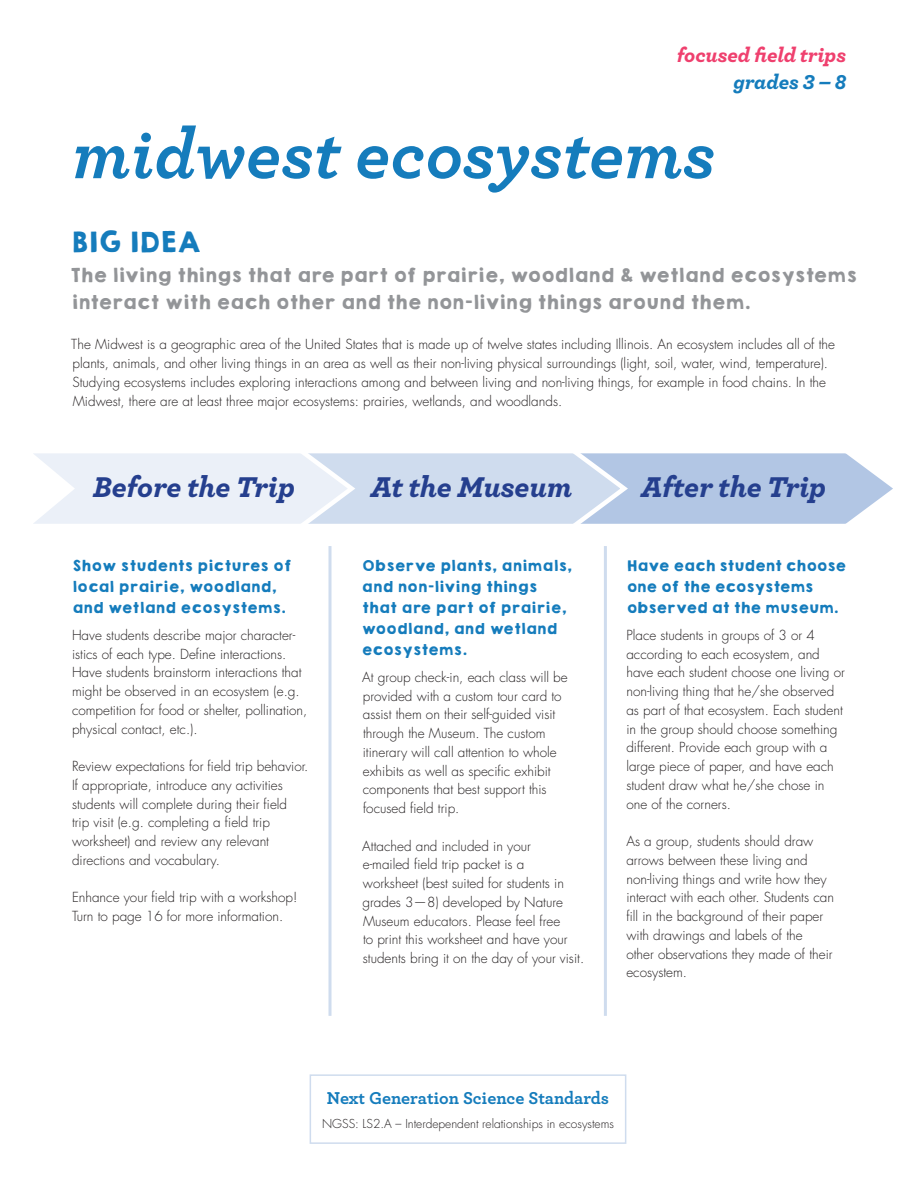
<style>
.page{position:relative;width:918px;height:1188px;background:#fff}
.page>*{position:absolute;margin:0;border:0;box-sizing:border-box;transform-origin:0 0}
.t1{font:italic 700 72px "Archer";color:#157cbc}
.t2{font:italic 900 30px "Archer";color:#253f8e}
.t3{font:25.5px "KGHAPPY Solid";color:#157cbc}
.t4{font:italic 900 21px "Archer";color:#ef406e}
.t5{font:italic 900 21px "Archer";color:#157cbc}
.t6{font:700 18px "Archer";color:#157cbc}
.t7{font:17.25px "KGHAPPY Solid";color:#939598}
.t8{font:300 13.5px/18.8px "Futura LT";color:#231f20}
.t9{font:13.5px/21px "KGHAPPY Solid";letter-spacing:.01em;color:#157cbc}
.t10{font:300 12px "Futura LT";color:#231f20}
</style>
<div class="page">
<svg style="left:33px;top:453px;width:860px;height:71px"></svg>
<svg style="left:328px;top:546px;width:4px;height:470px"></svg>
<hr style="left:604px;top:546px;width:3px;height:470px;background:#cfdcee">
<div style="left:310px;top:1074px;width:316px;height:70px;border:2px solid #cfdcee"></div>
<p class="t4" style="left:677px;top:38px;width:171px">focused field trips</p>
<p class="t5" style="left:733px;top:65px;width:114px">grades 3 – 8</p>
<p class="t1" style="left:72px;top:97px;width:644px">midwest ecosystems</p>
<p class="t3" style="left:71px;top:222px;width:131px">BIG IDEA</p>
<p class="t7" style="left:70px;top:262px;width:788px">The living things that are part of prairie, woodland &amp; wetland ecosystems</p>
<p class="t7" style="left:72px;top:289px;width:681px">interact with each other and the non-living things around them.</p>
<p class="t8" style="left:71px;top:335px;width:765px">The Midwest is a geographic area of the United States that is made up of twelve states including Illinois. An ecosystem includes all of the plants, animals, and other living things in an area as well as their non-living physical surroundings (light, soil, water, wind, temperature).<br>Studying ecosystems includes exploring interactions among and between living and non-living things, for example in food chains. In the Midwest, there are at least three major ecosystems: prairies, wetlands, and woodlands.</p>
<p class="t2" style="left:93px;top:463px;width:203px">Before the Trip</p>
<p class="t2" style="left:371px;top:463px;width:203px">At the Museum</p>
<p class="t2" style="left:641px;top:463px;width:186px">After the Trip</p>
<p class="t9" style="left:72px;top:555px;width:221px">Show students pictures of local prairie, woodland, and wetland ecosystems.</p>
<p class="t8" style="left:72px;top:626px;width:237px">Have students describe major character&shy;istics of each type. Define interactions.<br>Have students brainstorm interactions that might be observed in an ecosystem (e.g. competition for food or shelter, pollination, physical contact, etc.).</p>
<p class="t8" style="left:72px;top:757px;width:238px">Review expectations for field trip behavior.<br>If appropriate, introduce any activities students will complete during their field<br>trip visit (e.g. completing a field trip worksheet) and review any relevant directions and vocabulary.</p>
<p class="t8" style="left:72px;top:888px;width:227px">Enhance your field trip with a workshop!</p>
<p class="t8" style="left:72px;top:907px;width:213px">Turn to page 16 for more information.</p>
<p class="t9" style="left:361px;top:555px;width:212px">Observe plants, animals, and non-living things that are part of prairie, woodland, and wetland ecosystems.</p>
<p class="t8" style="left:362px;top:668px;width:207px">At group check-in, each class will be provided with a custom tour card to assist them on their self-guided visit through the Museum. The custom itinerary will call attention to whole exhibits as well as specific exhibit components that best support this focused field trip.</p>
<p class="t8" style="left:362px;top:837px;width:223px">Attached and included in your<br>e-mailed field trip packet is a<br>worksheet (best suited for students in grades 3—8) developed by Nature Museum educators. Please feel free<br>to print this worksheet and have your students bring it on the day of your visit.</p>
<p class="t9" style="left:626px;top:555px;width:221px">Have each student choose one of the ecosystems observed at the museum.</p>
<p class="t8" style="left:626px;top:626px;width:220px">Place students in groups of 3 or 4 according to each ecosystem, and have each student choose one living or non-living thing that he/she observed as part of that ecosystem. Each student in the group should choose something different. Provide each group with a large piece of paper, and have each student draw what he/she chose in one of the corners.</p>
<p class="t8" style="left:626px;top:832px;width:209px">As a group, students should draw arrows between these living and non-living things and write how they interact with each other. Students can fill in the background of their paper with drawings and labels of the<br>other observations they made of their ecosystem.</p>
<p class="t6" style="left:327px;top:1084px;width:284px">Next Generation Science Standards</p>
<p class="t10" style="left:322px;top:1117px;width:293px">NGSS: LS2.A – Interdependent relationships in ecosystems</p>
</div>
